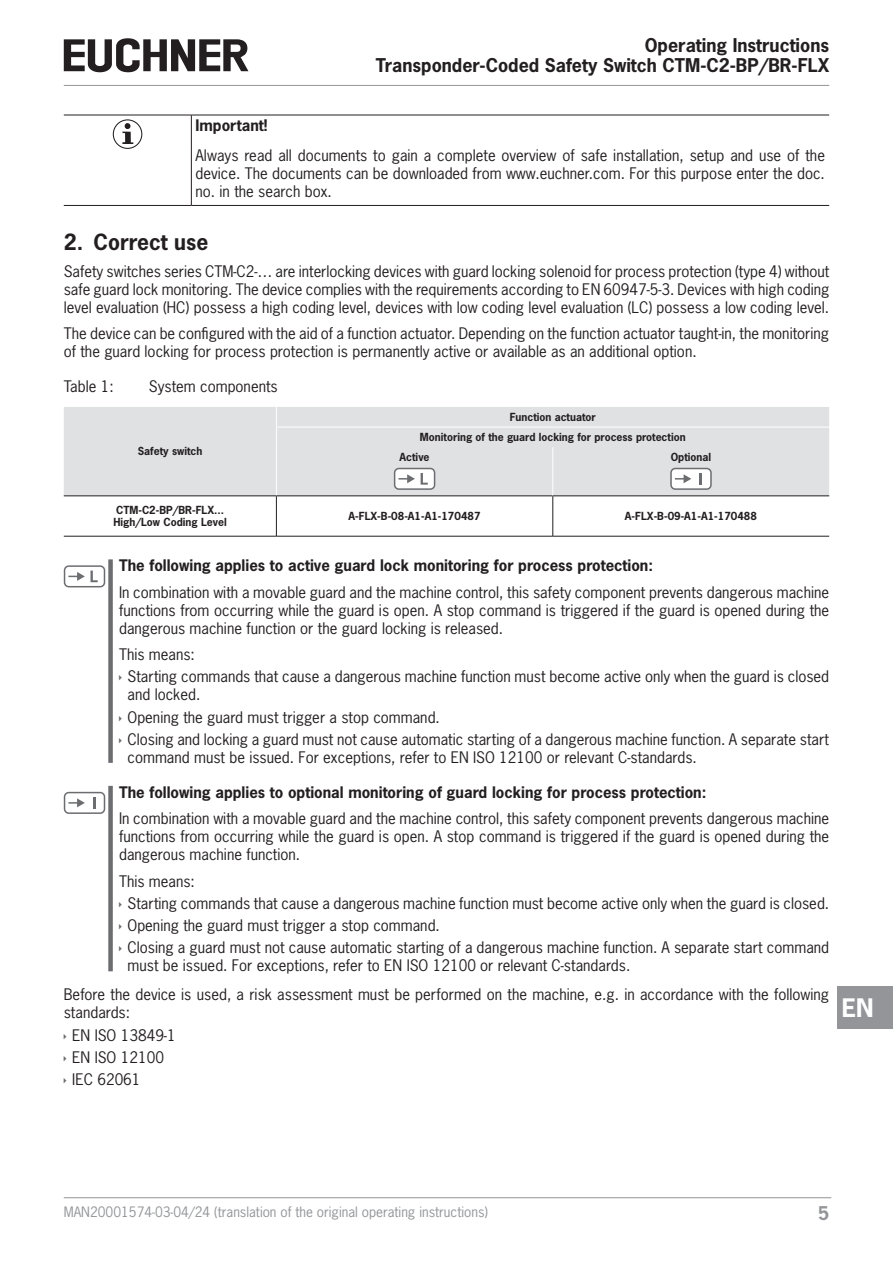
<style>
.page{position:relative;width:893px;height:1263px;background:#fff}
.page>*{position:absolute;margin:0;border:0;box-sizing:border-box;transform-origin:0 0}
.t1{font:700 24px "News Gothic Std";color:#fff}
.t2{font:700 21px "News Gothic Std";color:#231f20}
.t3{font:700 17.85px/20.2px "News Gothic Std";color:#231f20;text-align:right}
.t4{font:700 17.85px "News Gothic Std";color:#939598}
.paragraph{font:15px/18px "News Gothic Std";color:#231f20}
.paragraph-2{font:700 15px "News Gothic Std";color:#231f20}
.t5{font:13.5px "News Gothic Std";color:#939598}
.tableheadcentered{font:700 10.5px "News Gothic Std";color:#231f20}
.tablebodycentred{font:700 10.5px "News Gothic Std";color:#231f20}
</style>
<div class="page">
<hr style="left:64px;top:85px;width:765px;height:1px;background:#939598">
<hr style="left:64px;top:1197px;width:767px;height:1px;background:#939598">
<svg style="left:64px;top:38px;width:184px;height:34px"></svg>
<div style="left:838px;top:986px;width:55px;height:43px;background:#939598"></div>
<hr style="left:64px;top:115px;width:127px;height:1px;background:#231f20">
<hr style="left:191px;top:115px;width:638px;height:1px;background:#231f20">
<hr style="left:191px;top:115px;width:1px;height:34px;background:#231f20">
<hr style="left:191px;top:149px;width:1px;height:52px;background:#231f20">
<hr style="left:64px;top:205px;width:127px;height:1px;background:#231f20">
<hr style="left:191px;top:205px;width:638px;height:1px;background:#231f20">
<svg style="left:113px;top:119px;width:29px;height:30px"></svg>
<svg style="left:122px;top:123px;width:11px;height:21px"></svg>
<div style="left:64px;top:407px;width:765px;height:88px;background:#e0e1e3"></div>
<hr style="left:64px;top:536px;width:212px;height:1px;background:#231f20">
<hr style="left:276px;top:496px;width:1px;height:40px;background:#231f20">
<hr style="left:276px;top:536px;width:277px;height:1px;background:#231f20">
<hr style="left:553px;top:496px;width:1px;height:40px;background:#231f20">
<hr style="left:553px;top:536px;width:276px;height:1px;background:#231f20">
<hr style="left:276px;top:447px;width:1px;height:48px;background:#fff">
<hr style="left:64px;top:495px;width:212px;height:1px;background:#231f20">
<svg style="left:276px;top:407px;width:1px;height:40px"></svg>
<hr style="left:276px;top:495px;width:277px;height:1px;background:#231f20">
<hr style="left:552px;top:447px;width:1px;height:48px;background:#fff">
<hr style="left:553px;top:495px;width:276px;height:1px;background:#231f20">
<hr style="left:276px;top:427px;width:277px;height:1px;background:#fff">
<hr style="left:553px;top:427px;width:276px;height:1px;background:#fff">
<svg style="left:394px;top:468px;width:41px;height:22px"></svg>
<div style="left:671px;top:468px;width:40px;height:21px;background:#fff;border-radius:4px"></div>
<div style="left:670px;top:468px;width:42px;height:22px;border:2px solid #6c6d70;border-radius:4px"></div>
<svg style="left:699px;top:473px;width:3px;height:12px"></svg>
<svg style="left:675px;top:474px;width:16px;height:9px"></svg>
<div style="left:108px;top:559px;width:5px;height:204px;background:#6c6d70"></div>
<svg style="left:64px;top:565px;width:41px;height:22px"></svg>
<div style="left:108px;top:786px;width:5px;height:185px;background:#6c6d70"></div>
<div style="left:64px;top:792px;width:41px;height:22px;border:2px solid #6c6d70;border-radius:4px"></div>
<svg style="left:93px;top:797px;width:2px;height:12px"></svg>
<svg style="left:68px;top:798px;width:17px;height:9px"></svg>
<p class="t3" style="left:376px;top:34px;width:455px">Operating Instructions<br>Transponder-Coded Safety Switch CTM-C2-BP/BR-FLX</p>
<p class="paragraph-2" style="left:196px;top:115px;width:73px">Important!</p>
<p class="paragraph" style="left:196px;top:146px;width:631px;text-align:justify">Always read all documents to gain a complete overview of safe installation, setup and use of the device. The documents can be downloaded from www.euchner.com. For this purpose enter the doc. no. in the search box.</p>
<p class="t2" style="left:64px;top:228px;width:146px">2. Correct use</p>
<p class="paragraph" style="left:64px;top:262px;width:767px;text-align:justify">Safety switches series CTM‑C2-… are interlocking devices with guard locking solenoid for process protection (type 4) without safe guard lock monitoring. The device complies with the requirements according to EN 60947‑5‑3. Devices with high coding level evaluation (HC) possess a high coding level, devices with low coding level evaluation (LC) possess a low coding level.</p>
<p class="paragraph" style="left:64px;top:325px;width:767px">The device can be configured with the aid of a function actuator. Depending on the function actuator taught-in, the monitoring of the guard locking for process protection is permanently active or available as an additional option.</p>
<p class="paragraph" style="left:64px;top:378px;width:51px">Table 1:</p>
<p class="paragraph" style="left:149px;top:378px;width:130px">System components</p>
<p class="tableheadcentered" style="left:138px;top:444px;width:66px">Safety switch</p>
<p class="tableheadcentered" style="left:510px;top:410px;width:88px">Function actuator</p>
<p class="tableheadcentered" style="left:420px;top:430px;width:267px">Monitoring of the guard locking for process protection</p>
<p class="tableheadcentered" style="left:400px;top:450px;width:31px">Active</p>
<p class="tableheadcentered" style="left:671px;top:450px;width:42px">Optional</p>
<p class="tablebodycentred" style="left:116px;top:503px;width:109px">CTM-C2-BP/BR-FLX...</p>
<p class="tablebodycentred" style="left:113px;top:515px;width:115px">High/Low Coding Level</p>
<p class="tablebodycentred" style="left:349px;top:509px;width:134px">A-FLX-B-08-A1-A1-170487</p>
<p class="tablebodycentred" style="left:625px;top:509px;width:134px">A-FLX-B-09-A1-A1-170488</p>
<p class="paragraph-2" style="left:119px;top:555px;width:536px">The following applies to active guard lock monitoring for process protection:</p>
<p class="paragraph" style="left:119px;top:583px;width:712px;text-align:justify">In combination with a movable guard and the machine control, this safety component prevents dangerous machine functions from occurring while the guard is open. A stop command is triggered if the guard is opened during the dangerous machine function or the guard locking is released.</p>
<p class="paragraph" style="left:119px;top:645px;width:77px">This means:</p>
<p class="paragraph" style="left:128px;top:667px;width:703px">Starting commands that cause a dangerous machine function must become active only when the guard is closed and locked.</p>
<p class="paragraph" style="left:128px;top:708px;width:314px">Opening the guard must trigger a stop command.</p>
<p class="paragraph" style="left:128px;top:730px;width:703px">Closing and locking a guard must not cause automatic starting of a dangerous machine function. A separate start command must be issued. For exceptions, refer to EN ISO 12100 or relevant C-standards.</p>
<p class="paragraph-2" style="left:119px;top:782px;width:589px">The following applies to optional monitoring of guard locking for process protection:</p>
<p class="paragraph" style="left:119px;top:809px;width:712px;text-align:justify">In combination with a movable guard and the machine control, this safety component prevents dangerous machine functions from occurring while the guard is open. A stop command is triggered if the guard is opened during the dangerous machine function.</p>
<p class="paragraph" style="left:119px;top:872px;width:77px">This means:</p>
<p class="paragraph" style="left:128px;top:894px;width:703px">Starting commands that cause a dangerous machine function must become active only when the guard is closed.</p>
<p class="paragraph" style="left:128px;top:916px;width:314px">Opening the guard must trigger a stop command.</p>
<p class="paragraph" style="left:128px;top:938px;width:703px">Closing a guard must not cause automatic starting of a dangerous machine function. A separate start command must be issued. For exceptions, refer to EN ISO 12100 or relevant C-standards.</p>
<p class="paragraph" style="left:64px;top:985px;width:767px">Before the device is used, a risk assessment must be performed on the machine, e.g. in accordance with the following standards:</p>
<p class="paragraph" style="left:72px;top:1026px;width:105px">EN ISO 13849‑1</p>
<p class="paragraph" style="left:72px;top:1048px;width:93px">EN ISO 12100</p>
<p class="paragraph" style="left:72px;top:1070px;width:70px">IEC 62061</p>
<h1 class="t1" style="left:842px;top:992px;width:33px">EN</h1>
<p class="t5" style="left:64px;top:1203px;width:426px">MAN20001574-03-04/24 (translation of the original operating instructions)</p>
<p class="t4" style="left:818px;top:1201px;width:13px">5</p>
</div>
